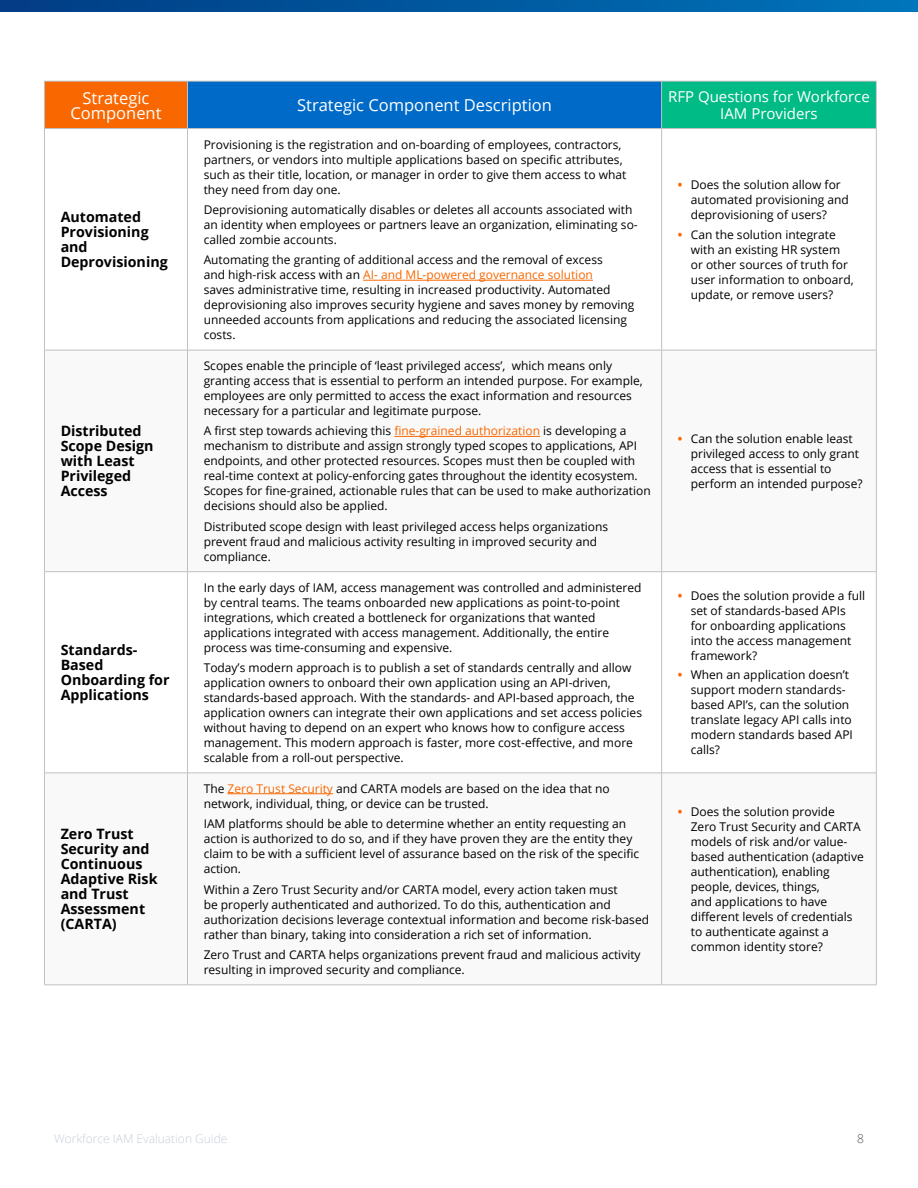
<style>
.page{position:relative;width:918px;height:1188px;background:#fff}
.page>*{position:absolute;margin:0;border:0;box-sizing:border-box;transform-origin:0 0}
.t1{font:16.5px/15px "Open Sans";color:#fff;text-align:center}
.t2{font:15px/16.5px "Open Sans";color:#fff;text-align:center}
.t3{font:700 14.25px/15px "Open Sans";color:#000}
.t4{font:12px/15px "Open Sans";color:#000}
.t5{font:300 12px "Open Sans";color:#c7cfda}
.t6{font:300 12px "Open Sans";color:#505151}
.s1{color:#f96700}
.s2{font-weight:700;color:#f96700}
</style>
<div class="page">
<svg style="left:0;top:0;width:918px;height:12px;background:#00589e"></svg>
<div style="left:44px;top:81px;width:144px;height:48px;background:#f96700"></div>
<div style="left:188px;top:81px;width:474px;height:48px;background:#006ac8"></div>
<div style="left:662px;top:81px;width:214px;height:48px;background:#00bb86"></div>
<svg style="left:45px;top:351px;width:831px;height:634px"></svg>
<hr style="left:44px;top:81px;width:144px;height:1px;background:#bfc0c1">
<hr style="left:44px;top:81px;width:1px;height:47px;background:#bfc0c1">
<hr style="left:188px;top:81px;width:474px;height:1px;background:#bfc0c1">
<hr style="left:187px;top:81px;width:1px;height:47px;background:#bfc0c1">
<hr style="left:662px;top:81px;width:215px;height:1px;background:#bfc0c1">
<hr style="left:661px;top:81px;width:1px;height:47px;background:#bfc0c1">
<hr style="left:876px;top:81px;width:1px;height:47px;background:#bfc0c1">
<hr style="left:44px;top:128px;width:144px;height:1px;background:#bfc0c1">
<hr style="left:44px;top:129px;width:1px;height:221px;background:#bfc0c1">
<hr style="left:188px;top:128px;width:474px;height:1px;background:#bfc0c1">
<hr style="left:187px;top:129px;width:1px;height:221px;background:#bfc0c1">
<hr style="left:662px;top:128px;width:215px;height:1px;background:#bfc0c1">
<hr style="left:661px;top:129px;width:1px;height:221px;background:#bfc0c1">
<hr style="left:876px;top:129px;width:1px;height:221px;background:#bfc0c1">
<hr style="left:44px;top:350px;width:144px;height:1px;background:#bfc0c1">
<hr style="left:44px;top:350px;width:1px;height:221px;background:#bfc0c1">
<hr style="left:188px;top:350px;width:474px;height:1px;background:#bfc0c1">
<hr style="left:187px;top:350px;width:1px;height:221px;background:#bfc0c1">
<hr style="left:662px;top:350px;width:215px;height:1px;background:#bfc0c1">
<hr style="left:661px;top:350px;width:1px;height:221px;background:#bfc0c1">
<hr style="left:876px;top:350px;width:1px;height:221px;background:#bfc0c1">
<hr style="left:44px;top:571px;width:144px;height:1px;background:#bfc0c1">
<hr style="left:44px;top:572px;width:1px;height:201px;background:#bfc0c1">
<hr style="left:188px;top:571px;width:474px;height:1px;background:#bfc0c1">
<hr style="left:187px;top:572px;width:1px;height:201px;background:#bfc0c1">
<hr style="left:662px;top:571px;width:215px;height:1px;background:#bfc0c1">
<hr style="left:661px;top:572px;width:1px;height:201px;background:#bfc0c1">
<hr style="left:876px;top:572px;width:1px;height:201px;background:#bfc0c1">
<hr style="left:44px;top:773px;width:144px;height:1px;background:#bfc0c1">
<hr style="left:44px;top:773px;width:1px;height:212px;background:#bfc0c1">
<hr style="left:188px;top:773px;width:474px;height:1px;background:#bfc0c1">
<hr style="left:187px;top:773px;width:1px;height:212px;background:#bfc0c1">
<hr style="left:662px;top:773px;width:215px;height:1px;background:#bfc0c1">
<hr style="left:661px;top:773px;width:1px;height:212px;background:#bfc0c1">
<hr style="left:876px;top:773px;width:1px;height:212px;background:#bfc0c1">
<hr style="left:44px;top:985px;width:144px;height:1px;background:#bfc0c1">
<hr style="left:188px;top:985px;width:474px;height:1px;background:#bfc0c1">
<hr style="left:662px;top:985px;width:215px;height:1px;background:#bfc0c1">
<hr style="left:363px;top:280px;width:230px;height:1px;background:#f96700">
<hr style="left:394px;top:436px;width:146px;height:1px;background:#f96700">
<hr style="left:228px;top:793px;width:105px;height:1px;background:#f96700">
<h1 class="t1" style="left:70px;top:90px;width:93px">Strategic<br>Component</h1>
<h1 class="t1" style="left:297px;top:97px;width:256px">Strategic Component Description</h1>
<p class="t2" style="left:668px;top:88px;width:203px">RFP Questions for Workforce<br>IAM Providers</p>
<p class="t3" style="left:61px;top:209px;width:109px">Automated<br>Provisioning and<br>Deprovisioning</p>
<p class="t3" style="left:61px;top:423px;width:94px">Distributed<br>Scope Design with Least<br>Privileged<br>Access</p>
<p class="t3" style="left:61px;top:642px;width:110px">Standards-<br>Based<br>Onboarding for<br>Applications</p>
<p class="t3" style="left:61px;top:826px;width:98px">Zero Trust<br>Security and<br>Continuous<br>Adaptive Risk and Trust<br>Assessment (CARTA)</p>
<p class="t4" style="left:204px;top:136px;width:424px">Provisioning is the registration and on-boarding of employees, contractors, partners, or vendors into multiple applications based on specific attributes, such as their title, location, or manager in order to give them access to what they need from day one.</p>
<p class="t4" style="left:204px;top:202px;width:436px">Deprovisioning automatically disables or deletes all accounts associated with an identity when employees or partners leave an organization, eliminating so&shy;called zombie accounts.</p>
<p class="t4" style="left:204px;top:252px;width:432px">Automating the granting of additional access and the removal of excess<br>and high-risk access with an <span class="s1">AI- and ML-powered governance solution<br></span>saves administrative time, resulting in increased productivity. Automated deprovisioning also improves security hygiene and saves money by removing unneeded accounts from applications and reducing the associated licensing costs.</p>
<p class="t4" style="left:204px;top:358px;width:441px">Scopes enable the principle of ‘least privileged access’, which means only granting access that is essential to perform an intended purpose. For example, employees are only permitted to access the exact information and resources necessary for a particular and legitimate purpose.</p>
<p class="t4" style="left:204px;top:423px;width:449px">A first step towards achieving this <span class="s1">fine-grained authorization</span> is developing a mechanism to distribute and assign strongly typed scopes to applications, API endpoints, and other protected resources. Scopes must then be coupled with real-time context at policy-enforcing gates throughout the identity ecosystem.<br>Scopes for fine-grained, actionable rules that can be used to make authorization decisions should also be applied.</p>
<p class="t4" style="left:204px;top:519px;width:406px">Distributed scope design with least privileged access helps organizations prevent fraud and malicious activity resulting in improved security and compliance.</p>
<p class="t4" style="left:204px;top:580px;width:439px">In the early days of IAM, access management was controlled and administered by central teams. The teams onboarded new applications as point-to-point integrations, which created a bottleneck for organizations that wanted applications integrated with access management. Additionally, the entire process was time-consuming and expensive.</p>
<p class="t4" style="left:204px;top:660px;width:440px">Today’s modern approach is to publish a set of standards centrally and allow application owners to onboard their own application using an API-driven, standards-based approach. With the standards- and API-based approach, the application owners can integrate their own applications and set access policies without having to depend on an expert who knows how to configure access management. This modern approach is faster, more cost-effective, and more scalable from a roll-out perspective.</p>
<p class="t4" style="left:204px;top:781px;width:407px">The <span class="s1">Zero Trust Security</span> and CARTA models are based on the idea that no network, individual, thing, or device can be trusted.</p>
<p class="t4" style="left:204px;top:816px;width:437px">IAM platforms should be able to determine whether an entity requesting an action is authorized to do so, and if they have proven they are the entity they claim to be with a sufficient level of assurance based on the risk of the specific action.</p>
<p class="t4" style="left:204px;top:881px;width:447px">Within a Zero Trust Security and/or CARTA model, every action taken must<br>be properly authenticated and authorized. To do this, authentication and authorization decisions leverage contextual information and become risk-based rather than binary, taking into consideration a rich set of information.</p>
<p class="t4" style="left:204px;top:947px;width:438px">Zero Trust and CARTA helps organizations prevent fraud and malicious activity resulting in improved security and compliance.</p>
<p class="t4" style="left:691px;top:177px;width:160px;text-indent:-13px"><span class="s2">•</span> Does the solution allow for automated provisioning and deprovisioning of users?</p>
<p class="t4" style="left:691px;top:226px;width:164px;text-indent:-13px"><span class="s2">•</span> Can the solution integrate with an existing HR system or other sources of truth for user information to onboard, update, or remove users?</p>
<p class="t4" style="left:691px;top:431px;width:173px;text-indent:-13px"><span class="s2">•</span> Can the solution enable least privileged access to only grant access that is essential to perform an intended purpose?</p>
<p class="t4" style="left:691px;top:588px;width:176px;text-indent:-13px"><span class="s2">•</span> Does the solution provide a full set of standards-based APIs<br>for onboarding applications into the access management framework?</p>
<p class="t4" style="left:691px;top:667px;width:164px;text-indent:-13px"><span class="s2">•</span> When an application doesn’t support modern standards&shy;based API’s, can the solution translate legacy API calls into modern standards based API calls?</p>
<p class="t4" style="left:691px;top:804px;width:174px;text-indent:-13px"><span class="s2">•</span> Does the solution provide<br>Zero Trust Security and CARTA models of risk and/or value&shy;based authentication (adaptive authentication), enabling people, devices, things,<br>and applications to have different levels of credentials to authenticate against a common identity store?</p>
<p class="t5" style="left:54px;top:1131px;width:175px">Workforce IAM Evaluation Guide</p>
<p class="t6" style="left:857px;top:1131px;width:8px">8</p>
</div>
